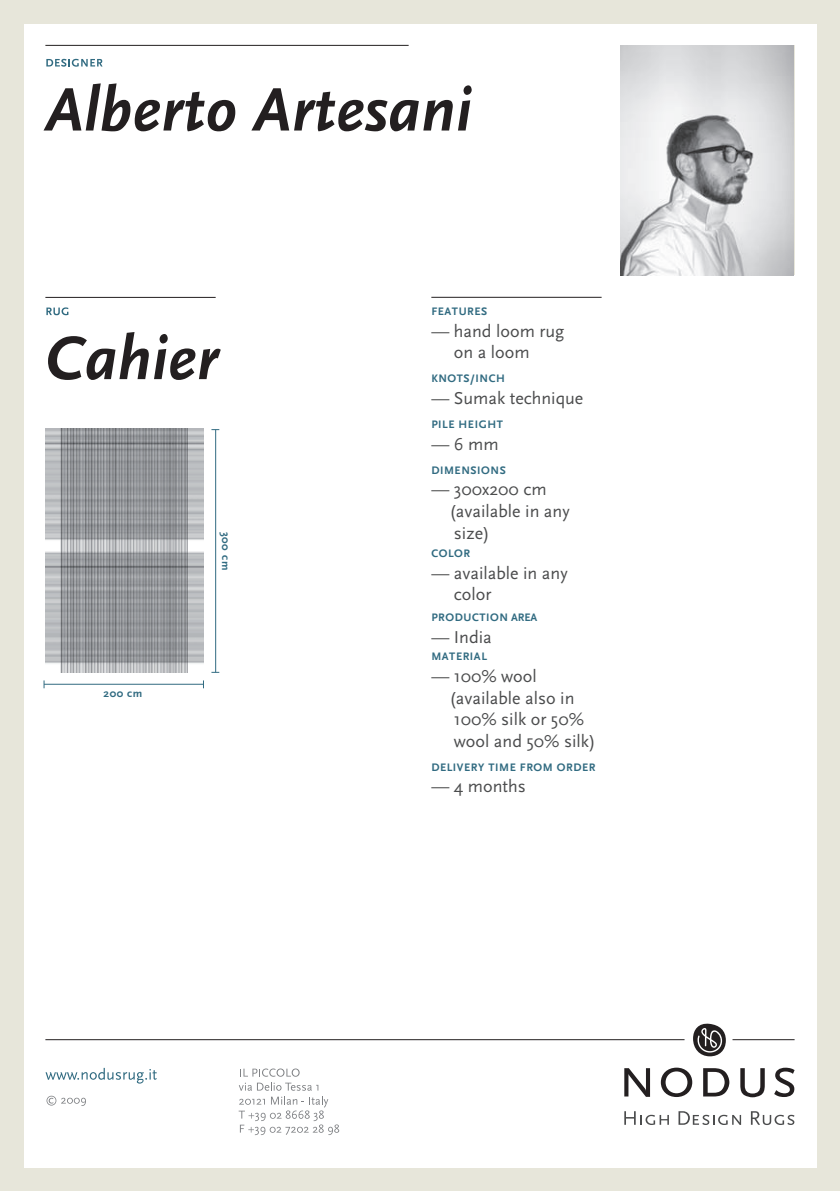
<style>
.page{position:relative;width:840px;height:1191px;background:#fff}
.page>*{position:absolute;margin:0;border:0;box-sizing:border-box;transform-origin:0 0}
.t1{font:italic 700 64px "Scala Sans";color:#231f20}
.t2{font:18px/21.6px "Scala Sans";color:#4b4c4d}
.t3{font:700 11.4px "Scala Sans";letter-spacing:.05em;color:#316b81}
</style>
<div class="page">
<div style="left:0;top:0;width:839px;height:1191px;background:#e7e6da"></div>
<div style="left:24px;top:24px;width:791px;height:1143px;background:#fff"></div>
<svg style="left:624px;top:1111px;width:44px;height:14px"></svg>
<svg style="left:678px;top:1111px;width:62px;height:14px"></svg>
<svg style="left:750px;top:1111px;width:44px;height:14px"></svg>
<svg style="left:740px;top:1068px;width:24px;height:29px"></svg>
<hr style="left:45px;top:1039px;width:639px;height:1px;background:#231f20">
<hr style="left:732px;top:1039px;width:62px;height:1px;background:#231f20">
<svg style="left:45px;top:1067px;width:112px;height:16px"></svg>
<svg style="left:46px;top:1095px;width:40px;height:11px"></svg>
<svg style="left:693px;top:1023px;width:32px;height:33px"></svg>
<svg style="left:624px;top:1068px;width:25px;height:28px"></svg>
<svg style="left:660px;top:1067px;width:31px;height:30px"></svg>
<svg style="left:703px;top:1068px;width:26px;height:28px"></svg>
<svg style="left:774px;top:1067px;width:20px;height:30px"></svg>
<svg style="left:46px;top:59px;width:56px;height:8px"></svg>
<svg style="left:46px;top:307px;width:22px;height:8px"></svg>
<svg style="left:238px;top:1068px;width:101px;height:67px"></svg>
<hr style="left:45px;top:297px;width:170px;height:1px;background:#231f20">
<hr style="left:45px;top:45px;width:363px;height:1px;background:#231f20">
<img style="left:620px;top:46px;width:173px;height:229px">
<hr style="left:431px;top:297px;width:170px;height:1px;background:#231f20">
<hr style="left:215px;top:429px;width:1px;height:243px;background:#316b81">
<hr style="left:44px;top:684px;width:159px;height:1px;background:#316b81">
<img style="left:45px;top:429px;width:159px;height:243px">
<h1 class="t1" style="left:45px;top:75px;width:427px">Alberto Artesani</h1>
<h1 class="t1" style="left:45px;top:324px;width:174px">Cahier</h1>
<p class="t3" style="left:103px;top:687px;width:40px">200 cm</p>
<p class="t3" style="left:232px;top:532px;width:40px;rotate:90deg">300 cm</p>
<p class="t3" style="left:431px;top:305px;width:57px">FEATURES</p>
<p class="t2" style="left:453px;top:320px;width:112px;text-indent:-22px">— hand loom rug on a loom</p>
<p class="t3" style="left:431px;top:372px;width:75px">KNOTS/INCH</p>
<p class="t2" style="left:431px;top:388px;width:153px">— Sumak technique</p>
<p class="t3" style="left:431px;top:418px;width:73px">PILE HEIGHT</p>
<p class="t2" style="left:431px;top:433px;width:69px">— 6 mm</p>
<p class="t3" style="left:431px;top:464px;width:76px">DIMENSIONS</p>
<p class="t2" style="left:449px;top:479px;width:122px;text-indent:-18px">— 300x200 cm (available in any size)</p>
<p class="t3" style="left:431px;top:547px;width:40px">COLOR</p>
<p class="t2" style="left:453px;top:562px;width:115px;text-indent:-22px">— available in any color</p>
<p class="t3" style="left:431px;top:611px;width:107px">PRODUCTION AREA</p>
<p class="t2" style="left:431px;top:626px;width:62px">— India</p>
<p class="t3" style="left:431px;top:650px;width:57px">MATERIAL</p>
<p class="t2" style="left:449px;top:665px;width:148px;text-indent:-18px">— 100% wool (available also in<br>100% silk or 50% wool and 50% silk)</p>
<p class="t3" style="left:431px;top:760px;width:165px">DELIVERY TIME FROM ORDER</p>
<p class="t2" style="left:431px;top:776px;width:96px">— 4 months</p>
</div>
